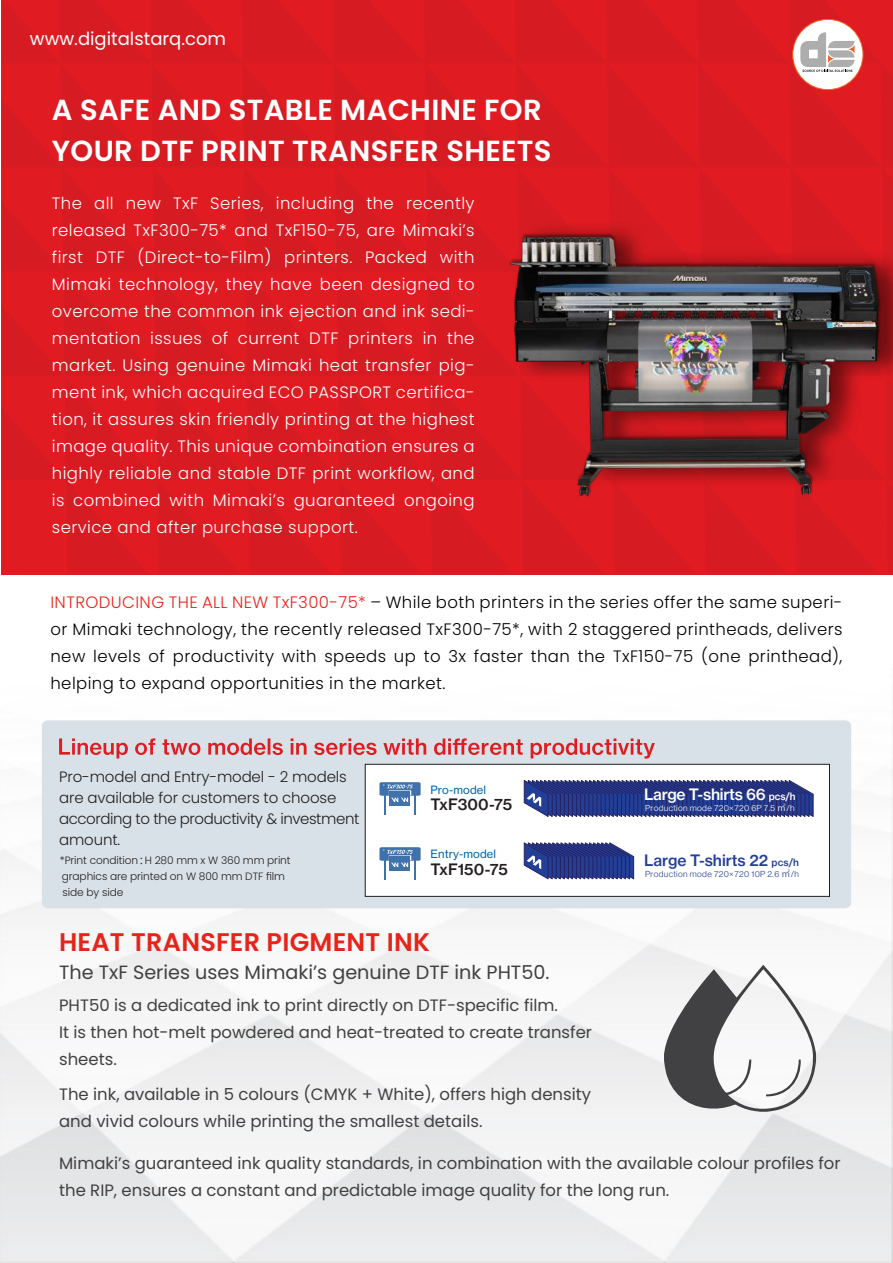
<style>
.page{position:relative;width:893px;height:1263px;background:#fff}
.page>*{position:absolute;margin:0;border:0;box-sizing:border-box;transform-origin:0 0}
.t1{font:600 28.95px/40.7px "Poppins";letter-spacing:.01em;color:#fff}
.t2{font:600 25.5px "Poppins";letter-spacing:.01em;color:#e72419}
.t3{font:19.2px "Poppins";color:#414042}
.t4{font:18px "Poppins";color:#fff}
.t5{font:300 16.5px/27px "Poppins";letter-spacing:.025em;color:#fff;text-align:justify}
.t6{font:16.5px/27px "Poppins";color:#414042}
.t7{font:300 16.5px/27px "Poppins";letter-spacing:.025em;color:#000;text-align:justify}
.t8{font:15.6px "N Haas Grotesk TX Pro 65 Md";letter-spacing:-.005em;color:#223f98}
.t9{font:15.6px "N Haas Grotesk TX Pro 65 Md";letter-spacing:-.02em;color:#fff}
.t10{font:15.6px "N Haas Grotesk TX Pro 65 Md";letter-spacing:-.005em;color:#231f20}
.t11{font:300 15px/21px "Poppins";letter-spacing:-.01em;color:#231f20}
.t12{font:11.25px "N Haas Grotesk TX Pro 55 Rg";letter-spacing:.01em;color:#0066b2}
.t13{font:300 10.65px/15.9px "Poppins";letter-spacing:-.01em;color:#231f20}
.t14{font:8.4px "N Haas Grotesk DS Pro 45 Lt";letter-spacing:.045em;color:#223f98;scale:1.05 1}
.t15{font:8.4px "N Haas Grotesk DS Pro 45 Lt";letter-spacing:.045em;color:#fff;scale:1.05 1}
.s1{color:#e72419}
.s2{font-family:"Koz Go Pr 6 N";font-weight:400}
.s3{font-size:9.9px}
.s4{font-family:"Koz Go Pr 6 N"}
</style>
<div class="page">
<div style="left:42px;top:720px;width:809px;height:188px;background:#d8e1e7"></div>
<svg style="left:59px;top:738px;width:596px;height:20px;background:#daa9b0"></svg>
<div style="left:365px;top:764px;width:465px;height:132px;background:#fff;border:1px solid #231f20"></div>
<svg style="left:523px;top:780px;width:291px;height:37px;background:#35448d"></svg>
<svg style="left:523px;top:842px;width:112px;height:38px;background:#485698"></svg>
<svg style="left:379px;top:847px;width:42px;height:32px"></svg>
<svg style="left:379px;top:782px;width:42px;height:32px"></svg>
<svg style="left:664px;top:965px;width:152px;height:147px"></svg>
<svg style="left:1px;top:0;width:892px;height:574px;background:#ca2127"></svg>
<p class="t4" style="left:30px;top:28px;width:198px">www.digitalstarq.com</p>
<h1 class="t1" style="left:52px;top:90px;width:501px">A SAFE AND STABLE MACHINE FOR<br>YOUR DTF PRINT TRANSFER SHEETS</h1>
<p class="t5" style="left:52px;top:190px;width:424px">The all new TxF Series, including the recently released TxF300-75* and TxF150-75, are Mimaki’s first DTF (Direct-to-Film) printers. Packed with Mimaki technology, they have been designed to overcome the common ink ejection and ink sedi&shy;mentation issues of current DTF printers in the market. Using genuine Mimaki heat transfer pig&shy;ment ink, which acquired ECO PASSPORT certifica&shy;tion, it assures skin friendly printing at the highest image quality. This unique combination ensures a highly reliable and stable DTF print workflow, and is combined with Mimaki’s guaranteed ongoing service and after purchase support.</p>
<p class="t7" style="left:50px;top:589px;width:793px"><span class="s1">INTRODUCING THE ALL NEW TxF300-75*</span> – While both printers in the series offer the same superi&shy;or Mimaki technology, the recently released TxF300-75*, with 2 staggered printheads, delivers new levels of productivity with speeds up to 3x faster than the TxF150-75 (one printhead), helping to expand opportunities in the market.</p>
<p class="t11" style="left:59px;top:766px;width:302px">Pro-model and Entry-model - 2 models are available for customers to choose according to the productivity &amp; investment amount.</p>
<p class="t13" style="left:60px;top:852px;width:232px">*Print condition<span class="s2">：</span>H 280 mm x W 360 mm print graphics are printed on W 800 mm DTF film side by side</p>
<p class="t12" style="left:430px;top:783px;width:57px">Pro-model</p>
<p class="t10" style="left:430px;top:794px;width:83px">TxF300-75</p>
<p class="t9" style="left:644px;top:785px;width:153px">Large T-shirts 66 <span class="s3">pcs/h</span></p>
<p class="t15" style="left:645px;top:803px;width:144px">Production mode 720×720 6P 7.5 <span class="s4">㎡</span>/h</p>
<p class="t12" style="left:430px;top:847px;width:67px">Entry-model</p>
<p class="t8" style="left:644px;top:850px;width:156px">Large T-shirts 22 <span class="s3">pcs/h</span></p>
<p class="t14" style="left:645px;top:869px;width:148px">Production mode 720×720 10P 2.6 <span class="s4">㎡</span>/h</p>
<p class="t10" style="left:430px;top:859px;width:79px">TxF150-75</p>
<h2 class="t2" style="left:59px;top:927px;width:372px">HEAT TRANSFER PIGMENT INK</h2>
<p class="t3" style="left:59px;top:961px;width:492px">The TxF Series uses Mimaki’s genuine DTF ink PHT50.</p>
<p class="t6" style="left:59px;top:992px;width:534px">PHT50 is a dedicated ink to print directly on DTF-specific film.<br>It is then hot-melt powdered and heat-treated to create transfer sheets.</p>
<p class="t6" style="left:59px;top:1081px;width:533px">The ink, available in 5 colours (CMYK + White), offers high density and vivid colours while printing the smallest details.</p>
<p class="t6" style="left:59px;top:1149px;width:783px">Mimaki’s guaranteed ink quality standards, in combination with the available colour profiles for the RIP, ensures a constant and predictable image quality for the long run.</p>
</div>
